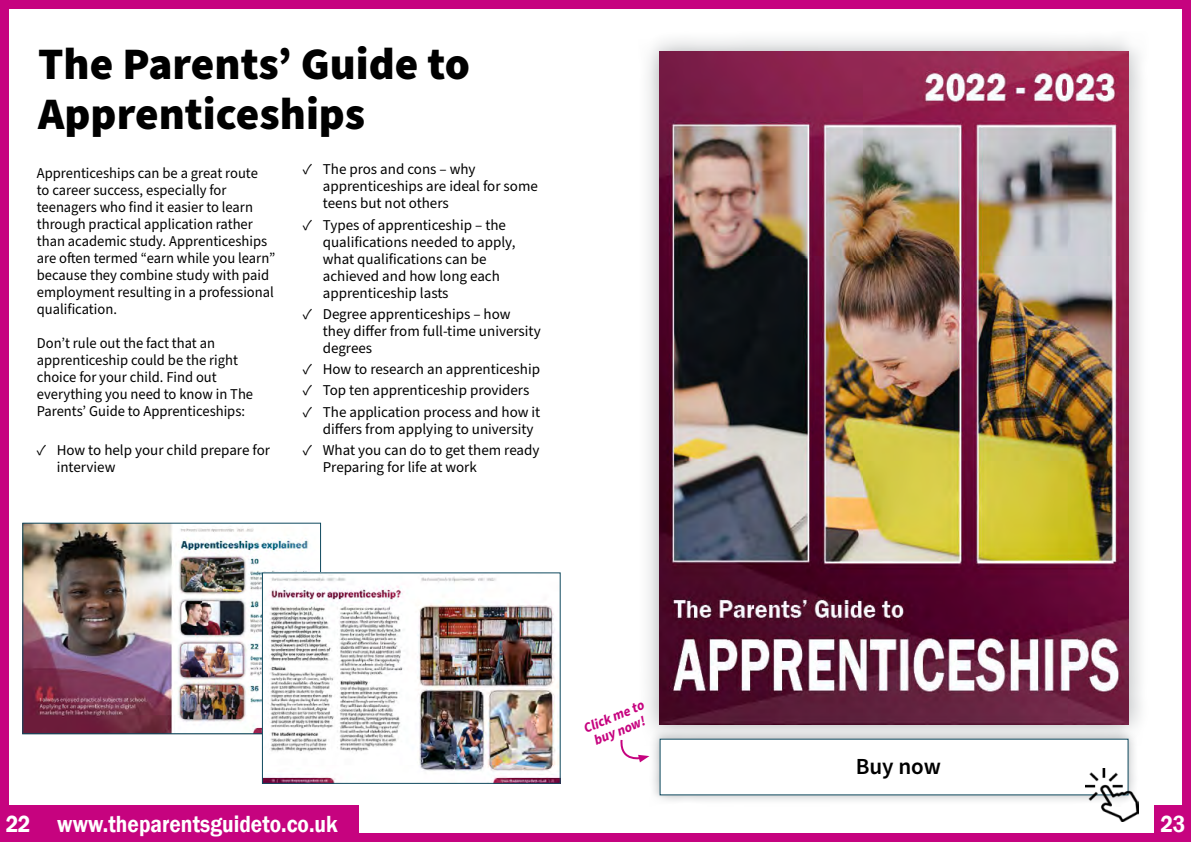
<style>
.page{position:relative;width:1191px;height:842px;background:#fff}
.page>*{position:absolute;margin:0;border:0;box-sizing:border-box;transform-origin:0 0}
._01_Page_heading{font:900 45px/50px "Source Sans Pro";color:#000}
.t1{font:600 24px "Franklin Gothic";color:#fff;scale:.89 1}
._02_main_text{font:600 23px "Source Sans Pro";color:#000}
._02_main_text-2{font:15px/17px "Source Sans Pro";color:#000}
.t2{font:italic 700 14px "Source Sans Pro";color:#c6037f}
</style>
<div class="page">
<div style="left:0;top:0;width:1191px;height:842px;border:9px solid #c6037f"></div>
<div style="left:1155px;top:806px;width:36px;height:36px;background:#c6037f"></div>
<div style="left:638px;top:31px;width:511px;height:714px;background:#919598;opacity:.75"></div>
<img style="left:659px;top:52px;width:469px;height:672px">
<div style="left:649px;top:728px;width:490px;height:78px;background:#919598;opacity:.75"></div>
<div style="left:660px;top:739px;width:468px;height:56px;background:#fff"></div>
<svg style="left:620px;top:738px;width:29px;height:25px"></svg>
<img style="left:1085px;top:769px;width:53px;height:52px">
<div style="left:36px;top:806px;width:323px;height:36px;background:#c6037f"></div>
<div style="left:0;top:806px;width:36px;height:36px;background:#c6037f"></div>
<img style="left:25px;top:525px;width:284px;height:207px">
<div style="left:23px;top:523px;width:298px;height:211px;border:1px solid #104a5f"></div>
<img style="left:264px;top:575px;width:294px;height:206px">
<p class="_01_Page_heading" style="left:38px;top:40px;width:433px">The Parents’ Guide to<br>Apprenticeships</p>
<p class="_02_main_text-2" style="left:37px;top:165px;width:240px">Apprenticeships can be a great route<br>to career success, especially for teenagers who find it easier to learn through practical application rather than academic study. Apprenticeships are often termed “earn while you learn” because they combine study with paid employment resulting in a professional qualification.</p>
<p class="_02_main_text-2" style="left:37px;top:335px;width:218px">Don’t rule out the fact that an apprenticeship could be the right choice for your child. Find out everything you need to know in The<br>Parents’ Guide to Apprenticeships:</p>
<p class="_02_main_text-2" style="left:57px;top:442px;width:215px;text-indent:-20px">✓ How to help your child prepare for interview</p>
<p class="_02_main_text-2" style="left:323px;top:161px;width:217px;text-indent:-20px">✓ The pros and cons – why apprenticeships are ideal for some teens but not others</p>
<p class="_02_main_text-2" style="left:323px;top:217px;width:194px;text-indent:-20px">✓ Types of apprenticeship – the qualifications needed to apply, what qualifications can be achieved and how long each apprenticeship lasts</p>
<p class="_02_main_text-2" style="left:323px;top:306px;width:219px;text-indent:-20px">✓ Degree apprenticeships – how they differ from full-time university degrees</p>
<p class="_02_main_text-2" style="left:303px;top:361px;width:239px">✓ How to research an apprenticeship</p>
<p class="_02_main_text-2" style="left:303px;top:382px;width:228px">✓ Top ten apprenticeship providers</p>
<p class="_02_main_text-2" style="left:323px;top:404px;width:219px;text-indent:-20px">✓ The application process and how it differs from applying to university</p>
<p class="_02_main_text-2" style="left:323px;top:442px;width:218px;text-indent:-20px">✓ What you can do to get them ready<br>Preparing for life at work</p>
<p class="t1" style="left:6px;top:809px;width:29px">22</p>
<p class="t1" style="left:57px;top:809px;width:317px">www.theparentsguideto.co.uk</p>
<p class="t2" style="left:580px;top:720px;width:66px;rotate:-23deg">Click me to</p>
<p class="t2" style="left:591px;top:732px;width:56px;rotate:-23deg">buy now!</p>
<p class="_02_main_text" style="left:855px;top:751px;width:87px">Buy now</p>
<p class="t1" style="left:1160px;top:809px;width:29px">23</p>
</div>
